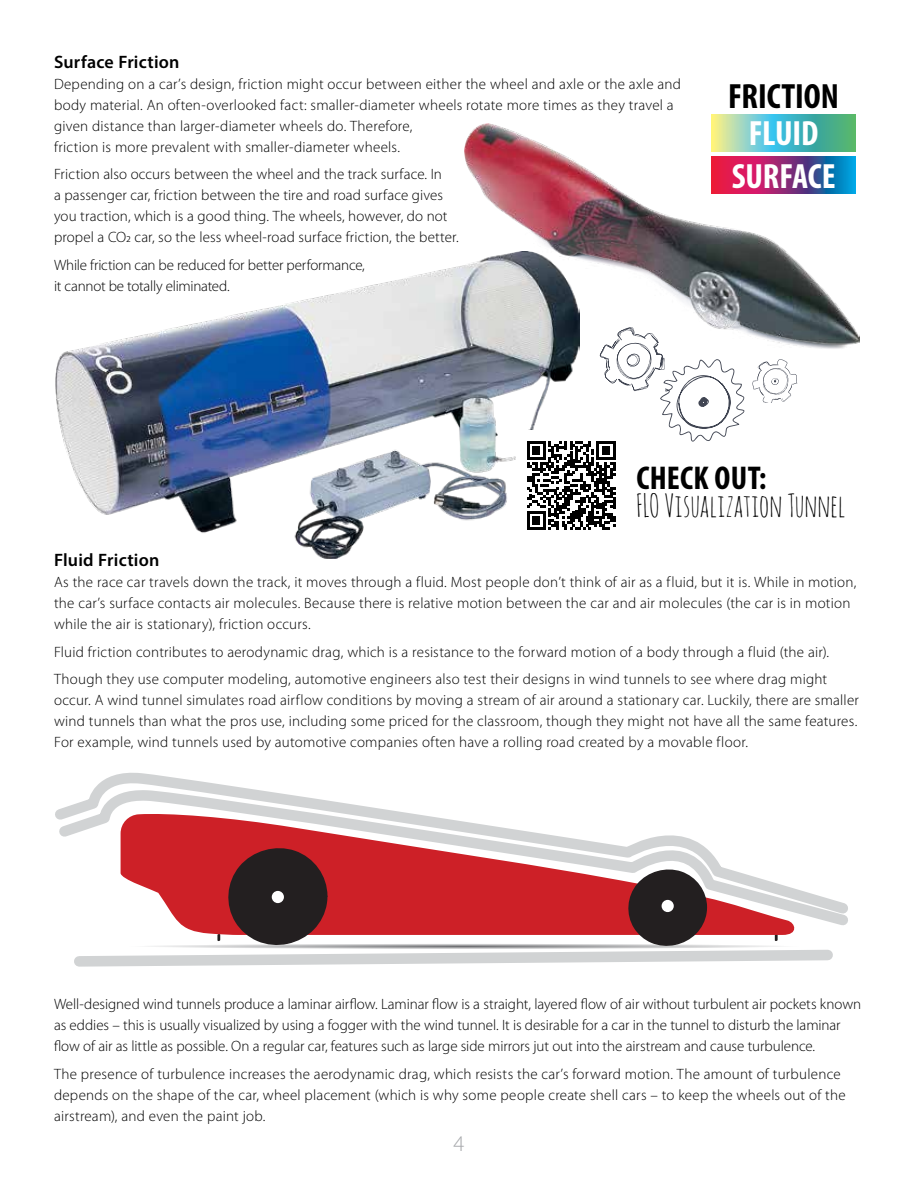
<style>
.page{position:relative;width:918px;height:1188px;background:#fff}
.page>*{position:absolute;margin:0;border:0;box-sizing:border-box;transform-origin:0 0}
.t1{font:700 condensed 35.25px/42.2px "Myriad Pro";letter-spacing:-.005em;color:#fff;text-align:center}
.t2{font:700 condensed 35.25px "Myriad Pro";color:#000}
.t3{font:700 condensed 33.15px "Myriad Pro";letter-spacing:.01em;color:#000}
.t4{font:31.35px "Amatic SC";letter-spacing:-.005em;color:#000}
.t5{font:300 22.5px "Myriad Pro";color:#a7a9ac}
.t6{font:600 18px "Myriad Pro";letter-spacing:.015em;color:#000}
.t7{font:300 15px/21px "Myriad Pro";letter-spacing:.015em;color:#000}
.t8{font:300 15px/21px "Myriad Pro";letter-spacing:-.005em;color:#000}
.t9{font:300 15px/21px "Myriad Pro";letter-spacing:-.015em;color:#000}
</style>
<div class="page">
<img style="left:464px;top:123px;width:396px;height:226px">
<svg style="left:753px;top:359px;width:44px;height:44px"></svg>
<svg style="left:712px;top:114px;width:144px;height:37px;background:#6ac2af"></svg>
<svg style="left:712px;top:156px;width:144px;height:37px;background:#803c7e"></svg>
<img style="left:56px;top:252px;width:524px;height:307px">
<div style="left:516px;top:430px;width:110px;height:110px;background:#fff"></div>
<svg style="left:527px;top:327px;width:217px;height:203px"></svg>
<svg style="left:55px;top:774px;width:793px;height:147px"></svg>
<svg style="left:69px;top:844px;width:769px;height:123px"></svg>
<p class="t6" style="left:54px;top:50px;width:127px">Surface Friction</p>
<p class="t7" style="left:54px;top:73px;width:629px">Depending on a car’s design, friction might occur between either the wheel and axle or the axle and body material. An often-overlooked fact: smaller-diameter wheels rotate more times as they travel a given distance than larger-diameter wheels do. Therefore,<br>friction is more prevalent with smaller-diameter wheels.</p>
<p class="t7" style="left:54px;top:164px;width:406px">Friction also occurs between the wheel and the track surface. In<br>a passenger car, friction between the tire and road surface gives you traction, which is a good thing. The wheels, however, do not propel a CO2 car, so the less wheel-road surface friction, the better.</p>
<p class="t9" style="left:54px;top:255px;width:312px">While friction can be reduced for better performance, it cannot be totally eliminated.</p>
<h1 class="t2" style="left:728px;top:74px;width:112px">FRICTION</h1>
<h1 class="t1" style="left:732px;top:112px;width:105px">FLUID<br>SURFACE</h1>
<h2 class="t3" style="left:636px;top:457px;width:132px">CHECK OUT:</h2>
<h3 class="t4" style="left:636px;top:485px;width:211px">FLO Visualization Tunnel</h3>
<p class="t6" style="left:54px;top:548px;width:107px">Fluid Friction</p>
<p class="t7" style="left:54px;top:572px;width:804px">As the race car travels down the track, it moves through a fluid. Most people don’t think of air as a fluid, but it is. While in motion, the car’s surface contacts air molecules. Because there is relative motion between the car and air molecules (the car is in motion while the air is stationary), friction occurs.</p>
<p class="t7" style="left:54px;top:638px;width:777px;line-height:27.8px">Fluid friction contributes to aerodynamic drag, which is a resistance to the forward motion of a body through a fluid (the air).<br>Though they use computer modeling, automotive engineers also test their designs in wind tunnels to see where drag might</p>
<p class="t7" style="left:54px;top:690px;width:806px;text-align:justify">occur. A wind tunnel simulates road airflow conditions by moving a stream of air around a stationary car. Luckily, there are smaller wind tunnels than what the pros use, including some priced for the classroom, though they might not have all the same features.<br>For example, wind tunnels used by automotive companies often have a rolling road created by a movable floor.</p>
<p class="t8" style="left:54px;top:994px;width:809px">Well-designed wind tunnels produce a laminar airflow. Laminar flow is a straight, layered flow of air without turbulent air pockets known as eddies – this is usually visualized by using a fogger with the wind tunnel. It is desirable for a car in the tunnel to disturb the laminar flow of air as little as possible. On a regular car, features such as large side mirrors jut out into the airstream and cause turbulence.</p>
<p class="t7" style="left:54px;top:1064px;width:793px">The presence of turbulence increases the aerodynamic drag, which resists the car’s forward motion. The amount of turbulence depends on the shape of the car, wheel placement (which is why some people create shell cars – to keep the wheels out of the airstream), and even the paint job.</p>
<h3 class="t5" style="left:454px;top:1131px;width:12px">4</h3>
</div>
